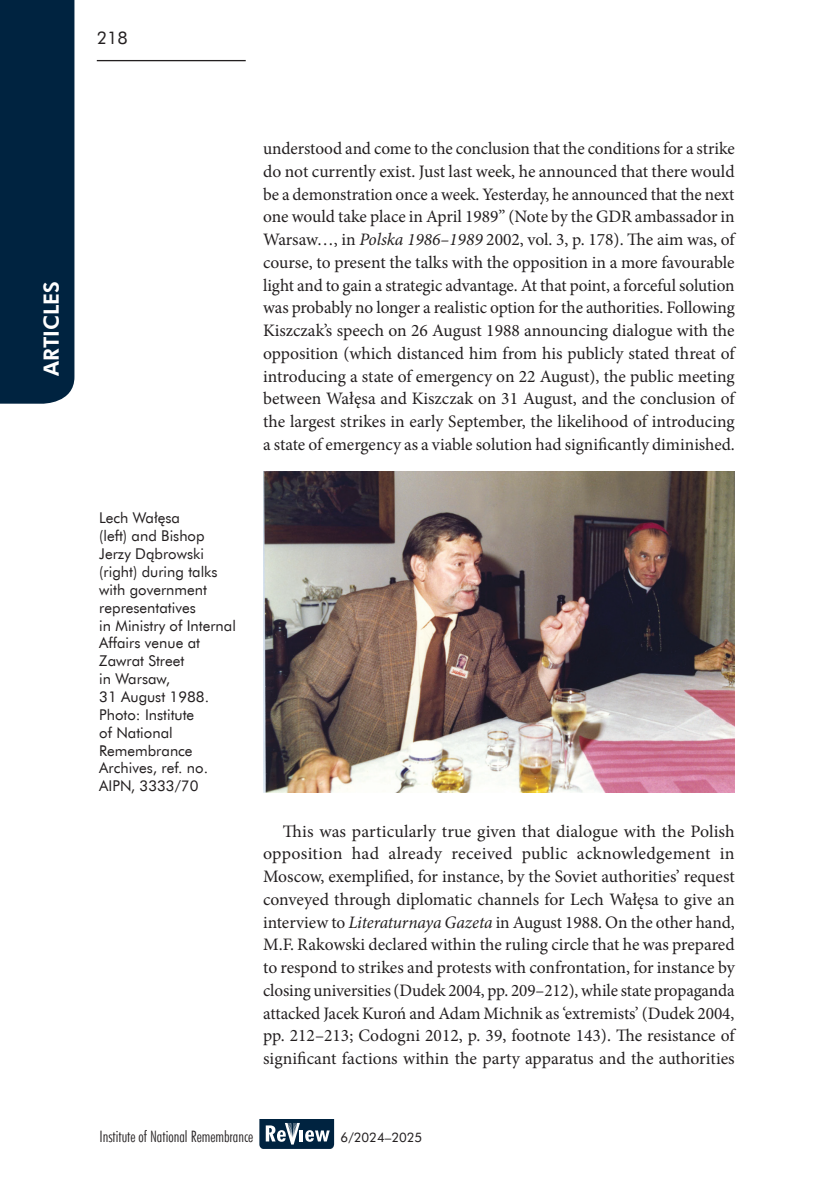
<style>
.page{position:relative;width:834px;height:1191px;background:#fff}
.page>*{position:absolute;margin:0;border:0;box-sizing:border-box;transform-origin:0 0}
.t1{font:21px "Futura Hv EU";color:#fff}
.tekst_Minion{font:17.5px/22.8px "Minion Pro";color:#231f20;text-align:justify}
.t2{font:17.5px "Futura EU";color:#231f20}
.t3{font:15.75px "Futura Lt Cn EU";color:#231f20}
.Podpisy_FOTO_REVIEW{font:14.88px/17.8px "Futura EU";color:#231f20}
.t4{font:13.12px "Futura EU";color:#231f20}
.s1{font-style:italic}
</style>
<div class="page">
<hr style="left:97px;top:60px;width:149px;height:1px;background:#231f20">
<svg style="left:259px;top:1119px;width:75px;height:30px"></svg>
<div style="left:0;top:0;width:74px;height:404px;background:#002340"></div>
<img style="left:263px;top:472px;width:471px;height:320px">
<p class="t2" style="left:97px;top:27px;width:32px">218</p>
<p class="t1" style="left:38px;top:376px;width:96px;rotate:-90deg">ARTICLES</p>
<p class="Podpisy_FOTO_REVIEW" style="left:99px;top:509px;width:138px">Lech Wałęsa<br>(left) and Bishop<br>Jerzy Dąbrowski (right) during talks with government representatives<br>in Ministry of Internal<br>Affairs venue at<br>Zawrat Street<br>in Warsaw,<br>31 August 1988.<br>Photo: Institute<br>of National<br>Remembrance<br>Archives, ref. no.<br>AIPN, 3333/70</p>
<p class="tekst_Minion" style="left:263px;top:137px;width:473px">understood and come to the conclusion that the conditions for a strike do not currently exist. Just last week, he announced that there would be a demonstration once a week. Yesterday, he announced that the next one would take place in April 1989” (Note by the GDR ambassador in Warsaw…, in <span class="s1">Polska 1986–1989</span> 2002, vol. 3, p. 178). The aim was, of course, to present the talks with the opposition in a more favourable light and to gain a strategic advantage. At that point, a forceful solution was probably no longer a realistic option for the authorities. Following Kiszczak’s speech on 26 August 1988 announcing dialogue with the opposition (which distanced him from his publicly stated threat of introducing a state of emergency on 22 August), the public meeting between Wałęsa and Kiszczak on 31 August, and the conclusion of the largest strikes in early September, the likelihood of introducing a state of emergency as a viable solution had significantly diminished.</p>
<p class="tekst_Minion" style="left:263px;top:819px;width:473px;text-indent:20px">This was particularly true given that dialogue with the Polish opposition had already received public acknowledgement in Moscow, exemplified, for instance, by the Soviet authorities’ request conveyed through diplomatic channels for Lech Wałęsa to give an interview to <span class="s1">Literaturnaya Gazeta</span> in August 1988. On the other hand, M.F. Rakowski declared within the ruling circle that he was prepared to respond to strikes and protests with confrontation, for instance by closing universities (Dudek 2004, pp. 209–212), while state propaganda attacked Jacek Kuroń and Adam Michnik as ‘extremists’ (Dudek 2004, pp. 212–213; Codogni 2012, p. 39, footnote 143). The resistance of significant factions within the party apparatus and the authorities</p>
<p class="t3" style="left:99px;top:1126px;width:155px">Institute of National Remembrance</p>
<p class="t4" style="left:340px;top:1129px;width:83px">6/2024–2025</p>
</div>
